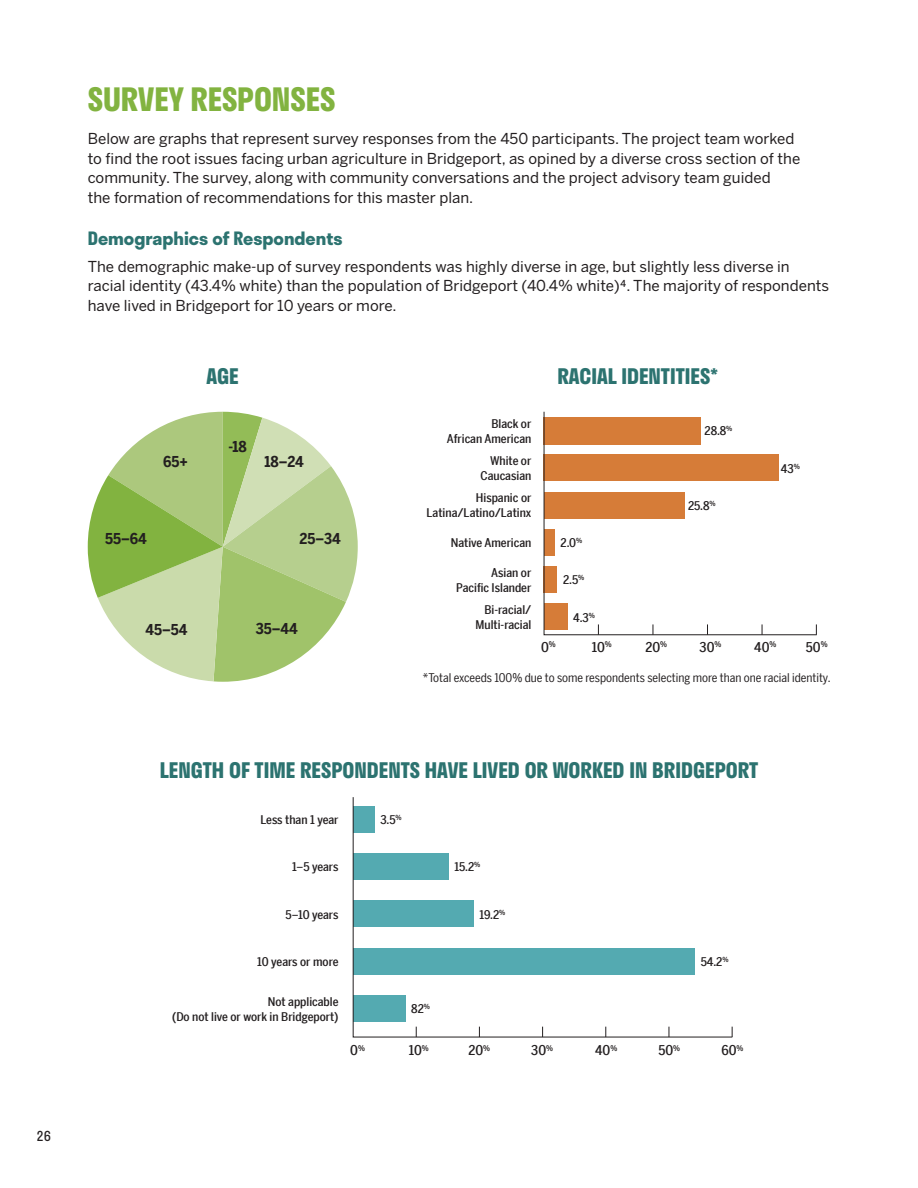
<style>
.page{position:relative;width:918px;height:1188px;background:#fff}
.page>*{position:absolute;margin:0;border:0;box-sizing:border-box;transform-origin:0 0}
.t1{font:700 31.5px "Stratos";color:#82b340}
.t2{font:700 21px "Stratos";color:#2c7370}
.t3{font:700 18px "Stratos";color:#2c7370}
.t4{font:15px/19.5px "Benton Sans";color:#231f20}
.t5{font:700 15px "Benton Sans Condensed";color:#231f20}
.t6{font:500 13.5px "Benton Sans Condensed";color:#231f20}
.t7{font:13.5px "Stratos";color:#231f20}
.t8{font:500 12px/15px "Benton Sans Condensed";color:#231f20;text-align:right}
.t9{font:12px "Benton Sans Condensed";color:#231f20}
</style>
<div class="page">
<svg style="left:88px;top:412px;width:270px;height:270px"></svg>
<svg style="left:352px;top:797px;width:381px;height:241px"></svg>
<svg style="left:543px;top:411px;width:274px;height:225px"></svg>
<p class="t7" style="left:36px;top:1125px;width:16px">26</p>
<h1 class="t1" style="left:88px;top:74px;width:249px">SURVEY RESPONSES</h1>
<p class="t4" style="left:88px;top:129px;width:714px">Below are graphs that represent survey responses from the 450 participants. The project team worked to find the root issues facing urban agriculture in Bridgeport, as opined by a diverse cross section of the community. The survey, along with community conversations and the project advisory team guided<br>the formation of recommendations for this master plan.</p>
<p class="t3" style="left:88px;top:224px;width:256px">Demographics of Respondents</p>
<p class="t4" style="left:88px;top:256px;width:743px">The demographic make-up of survey respondents was highly diverse in age, but slightly less diverse in racial identity (43.4% white) than the population of Bridgeport (40.4% white)⁴. The majority of respondents have lived in Bridgeport for 10 years or more.</p>
<h2 class="t2" style="left:207px;top:359px;width:34px">AGE</h2>
<h2 class="t2" style="left:557px;top:359px;width:163px">RACIAL IDENTITIES*</h2>
<p class="t5" style="left:163px;top:450px;width:26px">65+</p>
<p class="t5" style="left:105px;top:528px;width:43px">55–64</p>
<p class="t5" style="left:228px;top:435px;width:20px">-18</p>
<p class="t5" style="left:265px;top:450px;width:41px">18–24</p>
<p class="t5" style="left:300px;top:528px;width:43px">25–34</p>
<p class="t5" style="left:145px;top:618px;width:43px">45–54</p>
<p class="t5" style="left:256px;top:617px;width:44px">35–44</p>
<p class="t8" style="left:447px;top:416px;width:86px">Black or<br>African American</p>
<p class="t8" style="left:481px;top:453px;width:52px">White or<br>Caucasian</p>
<p class="t8" style="left:427px;top:490px;width:106px">Hispanic or<br>Latina/Latino/Latinx</p>
<p class="t8" style="left:451px;top:535px;width:82px">Native American</p>
<p class="t8" style="left:456px;top:565px;width:77px">Asian or<br>Pacific Islander</p>
<p class="t8" style="left:476px;top:602px;width:57px">Bi-racial/<br>Multi-racial</p>
<p class="t8" style="left:560px;top:535px;width:23px">2.0<sup>%</sup></p>
<p class="t8" style="left:563px;top:572px;width:23px">2.5<sup>%</sup></p>
<p class="t6" style="left:541px;top:637px;width:16px">0<sup>%</sup></p>
<p class="t8" style="left:573px;top:609px;width:23px">4.3<sup>%</sup></p>
<p class="t6" style="left:592px;top:637px;width:21px">10<sup>%</sup></p>
<p class="t8" style="left:704px;top:423px;width:29px">28.8<sup>%</sup></p>
<p class="t8" style="left:688px;top:498px;width:29px">25.8<sup>%</sup></p>
<p class="t8" style="left:781px;top:460px;width:21px">43<sup>%</sup></p>
<p class="t6" style="left:646px;top:637px;width:23px">20<sup>%</sup></p>
<p class="t6" style="left:700px;top:637px;width:23px">30<sup>%</sup></p>
<p class="t6" style="left:754px;top:637px;width:24px">40<sup>%</sup></p>
<p class="t6" style="left:806px;top:637px;width:23px">50<sup>%</sup></p>
<p class="t9" style="left:423px;top:669px;width:409px">*Total exceeds 100% due to some respondents selecting more than one racial identity.</p>
<h2 class="t2" style="left:160px;top:754px;width:600px">LENGTH OF TIME RESPONDENTS HAVE LIVED OR WORKED IN BRIDGEPORT</h2>
<p class="t8" style="left:261px;top:812px;width:79px">Less than 1 year</p>
<p class="t8" style="left:381px;top:812px;width:23px">3.5<sup>%</sup></p>
<p class="t8" style="left:292px;top:859px;width:48px">1–5 years</p>
<p class="t8" style="left:454px;top:859px;width:27px">15.2<sup>%</sup></p>
<p class="t8" style="left:286px;top:906px;width:54px">5–10 years</p>
<p class="t8" style="left:479px;top:906px;width:28px">19.2<sup>%</sup></p>
<p class="t8" style="left:257px;top:953px;width:83px">10 years or more</p>
<p class="t8" style="left:701px;top:953px;width:29px">54.2<sup>%</sup></p>
<p class="t8" style="left:172px;top:993px;width:168px">Not applicable<br>(Do not live or work in Bridgeport)</p>
<p class="t8" style="left:411px;top:1001px;width:20px">82<sup>%</sup></p>
<p class="t6" style="left:350px;top:1041px;width:16px">0<sup>%</sup></p>
<p class="t6" style="left:409px;top:1041px;width:21px">10<sup>%</sup></p>
<p class="t6" style="left:469px;top:1041px;width:23px">20<sup>%</sup></p>
<p class="t6" style="left:531px;top:1041px;width:23px">30<sup>%</sup></p>
<p class="t6" style="left:595px;top:1041px;width:24px">40<sup>%</sup></p>
<p class="t6" style="left:658px;top:1041px;width:23px">50<sup>%</sup></p>
<p class="t6" style="left:722px;top:1041px;width:24px">60<sup>%</sup></p>
</div>
